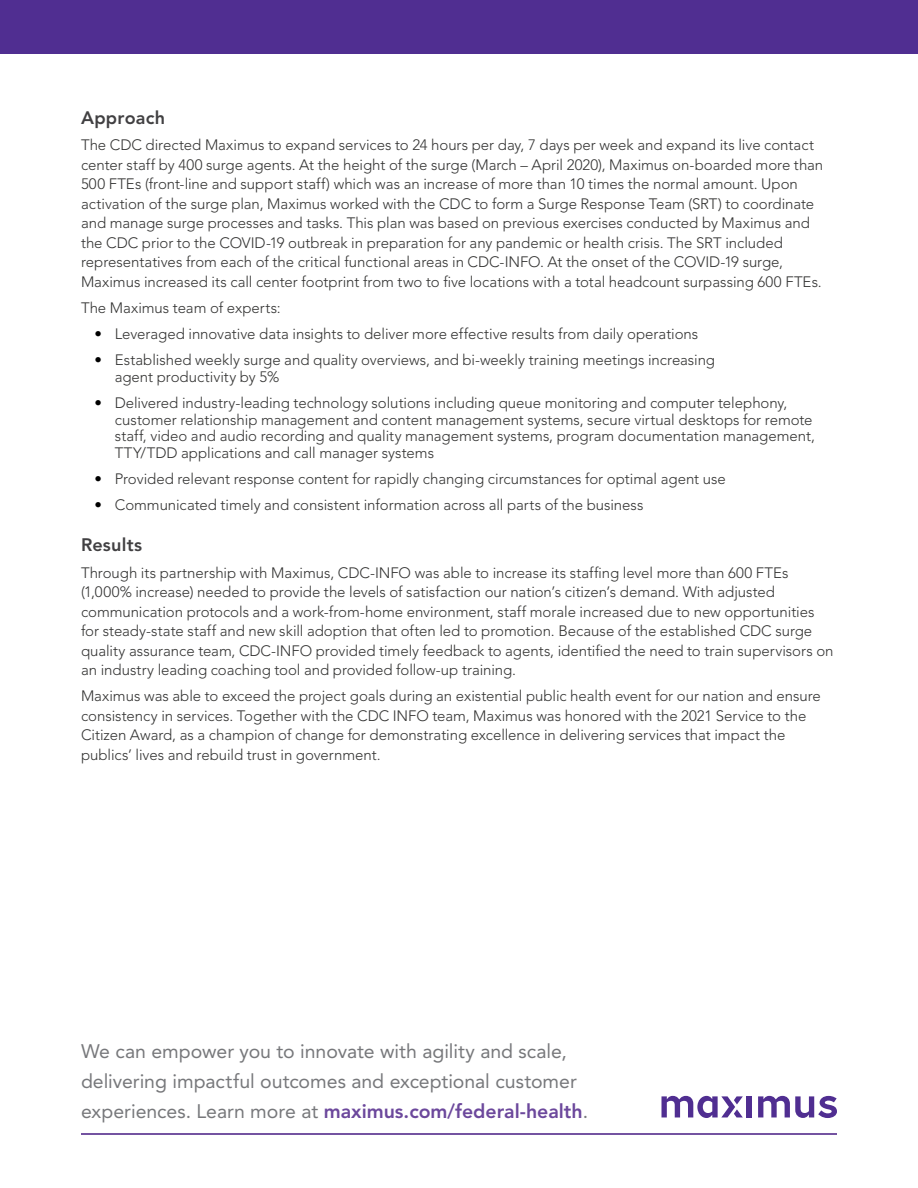
<style>
.page{position:relative;width:918px;height:1188px;background:#fff}
.page>*{position:absolute;margin:0;border:0;box-sizing:border-box;transform-origin:0 0}
.t1{font:19.5px/29.7px "Avenir LT Pro";color:#77787b}
.t2{font:800 18px "Avenir LT Pro";letter-spacing:.015em;color:#414042}
.t3{font:300 15px/19.5px "Avenir LT Pro";letter-spacing:-.005em;color:#343433}
.s1{color:#000}
.s2{color:#414042}
.s3{font-weight:800;color:#6c489c}
</style>
<div class="page">
<div style="left:0;top:0;width:918px;height:54px;background:#502e91"></div>
<hr style="left:81px;top:1133px;width:756px;height:2px;background:#6c489c">
<svg style="left:758px;top:1096px;width:79px;height:22px"></svg>
<div style="left:747px;top:1096px;width:5px;height:21px;background:#502e91"></div>
<svg style="left:662px;top:1096px;width:81px;height:22px"></svg>
<p class="t2" style="left:81px;top:107px;width:86px">Approach</p>
<p class="t3" style="left:81px;top:135px;width:744px">The CDC directed Maximus to expand services to 24 hours per day, 7 days per week and expand its live contact center staff by 400 surge agents. At the height of the surge (March – April 2020), Maximus on-boarded more than 500 FTEs (front-line and support staff) which was an increase of more than 10 times the normal amount. Upon activation of the surge plan, Maximus worked with the CDC to form a Surge Response Team (SRT) to coordinate and manage surge processes and tasks. This plan was based on previous exercises conducted by Maximus and the CDC prior to the COVID-19 outbreak in preparation for any pandemic or health crisis. The SRT included representatives from each of the critical functional areas in CDC-INFO. At the onset of the COVID-19 surge, Maximus increased its call center footprint from two to five locations with a total headcount surpassing 600 FTEs.</p>
<p class="t3" style="left:81px;top:298px;width:201px">The Maximus team of experts:</p>
<p class="t3" style="left:94px;top:324px;width:605px"><span class="s1">•</span> Leveraged innovative data insights to deliver more effective results from daily operations</p>
<p class="t3" style="left:115px;top:352px;width:602px;line-height:16.5px;text-indent:-20px"><span class="s1">•</span> Established weekly surge and quality overviews, and bi-weekly training meetings increasing agent productivity by 5%</p>
<p class="t3" style="left:115px;top:395px;width:702px;line-height:16.5px;text-indent:-20px"><span class="s1">•</span> Delivered industry-leading technology solutions including queue monitoring and computer telephony, customer relationship management and content management systems, secure virtual desktops for remote staff, video and audio recording and quality management systems, program documentation management, TTY/TDD applications and call manager systems</p>
<p class="t3" style="left:94px;top:469px;width:633px"><span class="s1">•</span> Provided relevant response content for rapidly changing circumstances for optimal agent use</p>
<p class="t3" style="left:94px;top:495px;width:551px"><span class="s1">•</span> Communicated timely and consistent information across all parts of the business</p>
<p class="t2" style="left:81px;top:534px;width:63px">Results</p>
<p class="t3" style="left:81px;top:563px;width:754px">Through its partnership with Maximus, CDC-INFO was able to increase its staffing level more than 600 FTEs (1,000% increase) needed to provide the levels of satisfaction our nation’s citizen’s demand. With adjusted communication protocols and a work-from-home environment, staff morale increased due to new opportunities for steady-state staff and new skill adoption that often led to promotion. Because of the established CDC surge quality assurance team, CDC-INFO provided timely feedback to agents, identified the need to train supervisors on an industry leading coaching tool and provided follow-up training.</p>
<p class="t3" style="left:81px;top:686px;width:741px">Maximus was able to exceed the project goals during an existential public health event for our nation and ensure consistency in services. Together with the CDC INFO team, Maximus was honored with the 2021 Service to the Citizen Award, as a champion of change for demonstrating excellence in delivering services that impact the publics’ lives and rebuild trust in government<span class="s2">.</span></p>
<h1 class="t1" style="left:81px;top:1037px;width:509px">We can empower you to innovate with agility and scale, delivering impactful outcomes and exceptional customer experiences. Learn more at <span class="s3">maximus.com/federal-health</span>.</h1>
</div>
